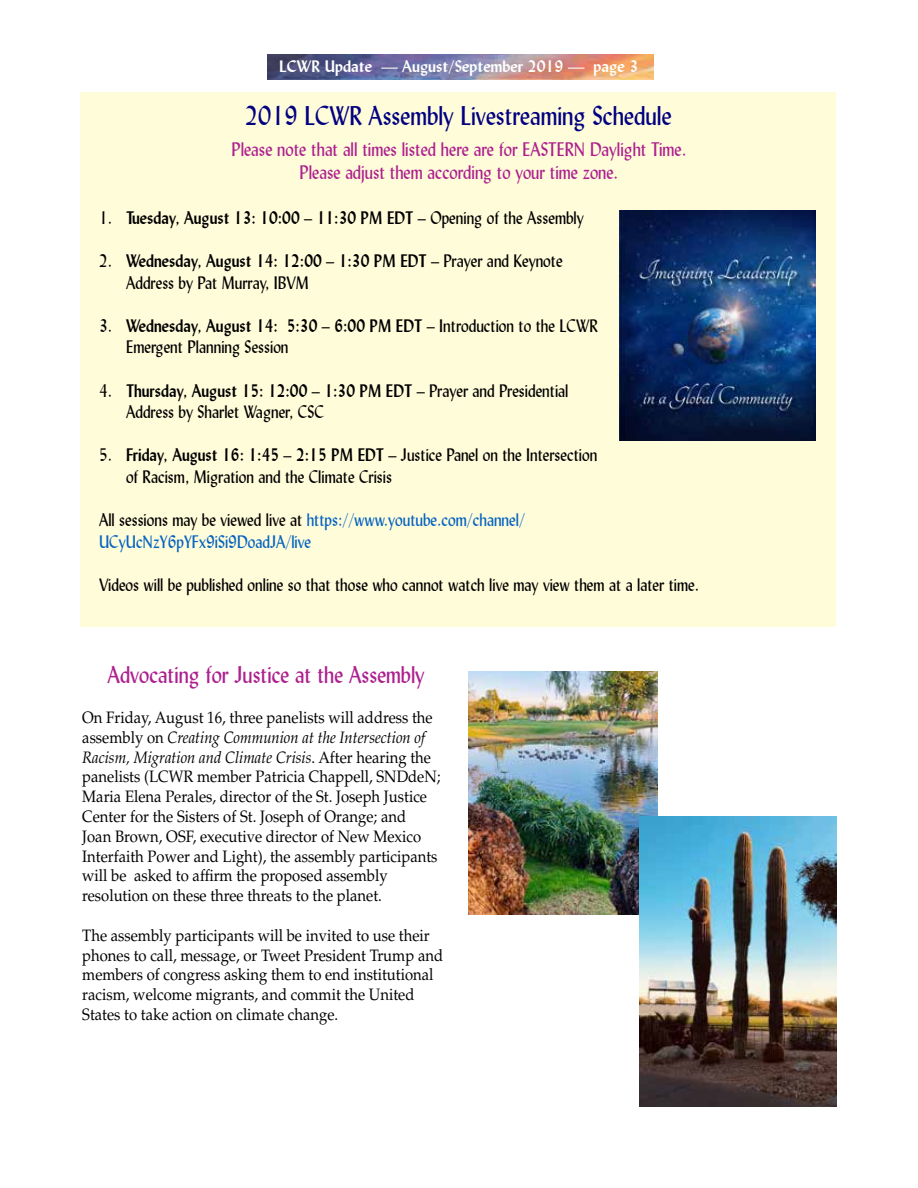
<style>
.page{position:relative;width:918px;height:1188px;background:#fff}
.page>*{position:absolute;margin:0;border:0;box-sizing:border-box;transform-origin:0 0}
.t1{font:27px "Lydian BT";color:#000080;scale:.9 1}
.t2{font:24px "Lydian BT";color:#ad208e;scale:.9 1}
.t3{font:19.5px/23.4px "Lydian BT";color:#ad208e;text-align:center;scale:.9 1}
.t4{font:18px/21.6px "Lydian BT";color:#000;scale:.9 1}
.t5{font:18px/21.6px "Lydian BT";color:#0563c1;scale:.9 1}
.t6{font:700 18px "Lydian BT";color:#000;scale:.9 1}
.t7{font:16.5px/19.8px "Palatino LT Std";color:#000;scale:.9 1}
.t8{font:700 16.5px "Lydian BT";color:#fff}
.s1{font-weight:400}
.s2{font-weight:700}
.s3{color:#000}
.s4{font-style:italic}
</style>
<div class="page">
<img style="left:268px;top:54px;width:386px;height:26px">
<div style="left:80px;top:92px;width:756px;height:534px;background:#fffcda"></div>
<img style="left:620px;top:210px;width:196px;height:230px">
<img style="left:468px;top:672px;width:189px;height:242px">
<img style="left:640px;top:816px;width:197px;height:290px">
<p class="t8" style="left:279px;top:56px;width:361px">LCWR Update — August/September 2019 — page 3</p>
<h1 class="t1" style="left:245px;top:99px;width:475px">2019 LCWR Assembly Livestreaming Schedule</h1>
<p class="t3" style="left:231px;top:137px;width:507px">Please note that all times listed here are for EASTERN Daylight Time.<br>Please adjust them according to your time zone.</p>
<p class="t6" style="left:99px;top:206px;width:540px"><span class="s1">1.</span> Tuesday, August 13: 10:00 – 11:30 PM EDT <span class="s1">– Opening of the Assembly</span></p>
<p class="t4" style="left:126px;top:250px;width:487px;text-indent:-27px">2. <span class="s2">Wednesday, August 14: 12:00 – 1:30 PM EDT</span> – Prayer and Keynote<br>Address by Pat Murray, IBVM</p>
<p class="t4" style="left:126px;top:315px;width:526px;text-indent:-27px">3. <span class="s2">Wednesday, August 14: 5:30 – 6:00 PM EDT</span> – Introduction to the LCWR<br>Emergent Planning Session</p>
<p class="t4" style="left:126px;top:379px;width:493px;text-indent:-27px">4. <span class="s2">Thursday, August 15: 12:00 – 1:30 PM EDT</span> – Prayer and Presidential<br>Address by Sharlet Wagner, CSC</p>
<p class="t4" style="left:126px;top:444px;width:525px;text-indent:-27px">5. <span class="s2">Friday, August 16: 1:45 – 2:15 PM EDT</span> – Justice Panel on the Intersection of Racism, Migration and the Climate Crisis</p>
<p class="t5" style="left:99px;top:509px;width:475px"><span class="s3">All sessions may be viewed live at</span> https://www.youtube.com/channel/<br>UCyUcNzY6pYFx9iSi9DoadJA/live</p>
<p class="t4" style="left:99px;top:574px;width:668px">Videos will be published online so that those who cannot watch live may view them at a later time.</p>
<h2 class="t2" style="left:108px;top:660px;width:354px">Advocating for Justice at the Assembly</h2>
<p class="t7" style="left:82px;top:708px;width:399px">On Friday, August 16, three panelists will address the assembly on <span class="s4">Creating Communion at the Intersection of Racism, Migration and Climate Crisis</span>. After hearing the panelists (LCWR member Patricia Chappell, SNDdeN; Maria Elena Perales, director of the St. Joseph Justice Center for the Sisters of St. Joseph of Orange; and<br>Joan Brown, OSF, executive director of New Mexico Interfaith Power and Light), the assembly participants will be asked to affirm the proposed assembly resolution on these three threats to the planet.</p>
<p class="t7" style="left:82px;top:926px;width:402px">The assembly participants will be invited to use their phones to call, message, or Tweet President Trump and members of congress asking them to end institutional racism, welcome migrants, and commit the United States to take action on climate change.</p>
</div>
